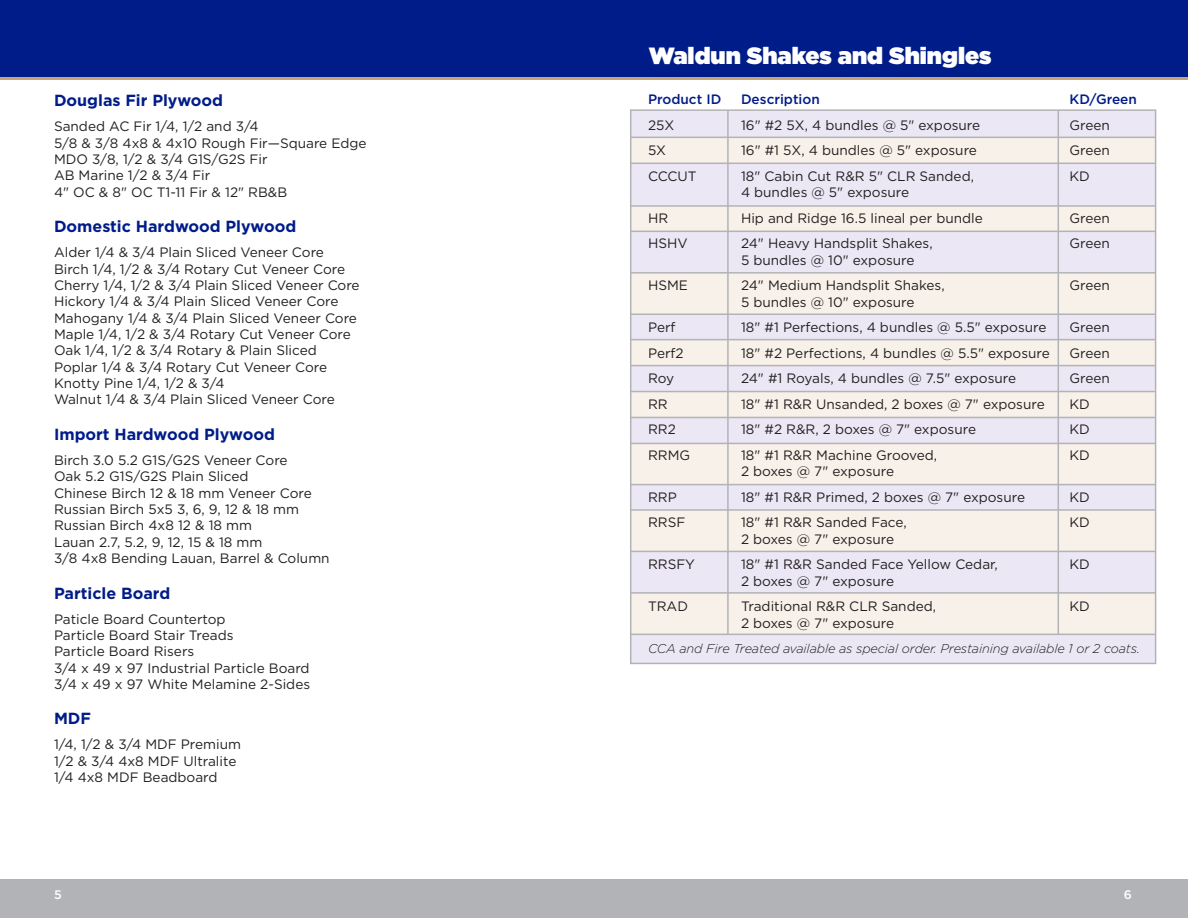
<style>
.page{position:relative;width:1188px;height:918px;background:#fff}
.page>*{position:absolute;margin:0;border:0;box-sizing:border-box;transform-origin:0 0}
.t1{font:900 23.55px "Gotham";color:#fff}
.t2{font:700 16.05px "Gotham";color:#001c88}
.t3{font:13.65px/16.4px "Gotham";color:#231f20}
.t4{font:500 13.65px "Gotham";color:#001c88}
.t5{font:italic 300 12.75px "Gotham";letter-spacing:-.01em;color:#231f20}
.t6{font:500 12.3px "Gotham";color:#fff}
</style>
<div class="page">
<div style="left:630px;top:340px;width:526px;height:26px;background:#f7f1e9"></div>
<div style="left:630px;top:137px;width:526px;height:26px;background:#f7f1e9"></div>
<div style="left:630px;top:206px;width:526px;height:25px;background:#f7f1e9"></div>
<div style="left:630px;top:392px;width:526px;height:25px;background:#f7f1e9"></div>
<div style="left:630px;top:443px;width:526px;height:42px;background:#f7f1e9"></div>
<div style="left:630px;top:510px;width:526px;height:41px;background:#f7f1e9"></div>
<div style="left:630px;top:593px;width:526px;height:41px;background:#f7f1e9"></div>
<div style="left:630px;top:273px;width:526px;height:41px;background:#f7f1e9"></div>
<div style="left:630px;top:110px;width:526px;height:27px;background:#ece7f5"></div>
<div style="left:630px;top:314px;width:526px;height:26px;background:#ece7f5"></div>
<div style="left:630px;top:365px;width:526px;height:27px;background:#ece7f5"></div>
<div style="left:630px;top:417px;width:526px;height:26px;background:#ece7f5"></div>
<div style="left:630px;top:485px;width:526px;height:25px;background:#ece7f5"></div>
<div style="left:630px;top:634px;width:526px;height:29px;background:#ece7f5"></div>
<div style="left:630px;top:163px;width:526px;height:43px;background:#ece7f5"></div>
<div style="left:630px;top:231px;width:526px;height:42px;background:#ece7f5"></div>
<div style="left:630px;top:551px;width:526px;height:42px;background:#ece7f5"></div>
<div style="left:0;top:0;width:1188px;height:79px;background:#001c88"></div>
<div style="left:0;top:879px;width:1188px;height:39px;background:#b2b3b7"></div>
<hr style="left:0;top:78px;width:1188px;height:2px;background:#c5a476">
<div style="left:630px;top:109px;width:526px;height:555px;border:2px solid #b2b3b7"></div>
<hr style="left:630px;top:137px;width:526px;height:1px;background:#b2b3b7">
<hr style="left:630px;top:339px;width:526px;height:1px;background:#b2b3b7">
<hr style="left:630px;top:391px;width:526px;height:1px;background:#b2b3b7">
<hr style="left:630px;top:443px;width:526px;height:1px;background:#b2b3b7">
<hr style="left:630px;top:272px;width:526px;height:2px;background:#b2b3b7">
<hr style="left:630px;top:551px;width:526px;height:1px;background:#b2b3b7">
<hr style="left:630px;top:634px;width:526px;height:1px;background:#b2b3b7">
<hr style="left:630px;top:163px;width:526px;height:1px;background:#b2b3b7">
<hr style="left:630px;top:365px;width:526px;height:1px;background:#b2b3b7">
<hr style="left:630px;top:417px;width:526px;height:1px;background:#b2b3b7">
<hr style="left:630px;top:484px;width:526px;height:1px;background:#b2b3b7">
<hr style="left:630px;top:314px;width:526px;height:1px;background:#b2b3b7">
<hr style="left:630px;top:205px;width:526px;height:2px;background:#b2b3b7">
<hr style="left:630px;top:231px;width:526px;height:1px;background:#b2b3b7">
<hr style="left:630px;top:509px;width:526px;height:2px;background:#b2b3b7">
<hr style="left:630px;top:592px;width:526px;height:2px;background:#b2b3b7">
<hr style="left:727px;top:110px;width:2px;height:524px;background:#b2b3b7">
<hr style="left:1058px;top:110px;width:1px;height:524px;background:#b2b3b7">
<p class="t2" style="left:54px;top:90px;width:171px">Douglas Fir Plywood</p>
<p class="t3" style="left:54px;top:118px;width:314px">Sanded AC Fir 1/4, 1/2 and 3/4<br>5/8 &amp; 3/8 4x8 &amp; 4x10 Rough Fir—Square Edge<br>MDO 3/8, 1/2 &amp; 3/4 G1S/G2S Fir<br>AB Marine 1/2 &amp; 3/4 Fir<br>4" OC &amp; 8" OC T1-11 Fir &amp; 12" RB&amp;B</p>
<p class="t2" style="left:54px;top:216px;width:244px">Domestic Hardwood Plywood</p>
<p class="t3" style="left:54px;top:244px;width:307px">Alder 1/4 &amp; 3/4 Plain Sliced Veneer Core Birch 1/4, 1/2 &amp; 3/4 Rotary Cut Veneer Core Cherry 1/4, 1/2 &amp; 3/4 Plain Sliced Veneer Core Hickory 1/4 &amp; 3/4 Plain Sliced Veneer Core Mahogany 1/4 &amp; 3/4 Plain Sliced Veneer Core Maple 1/4, 1/2 &amp; 3/4 Rotary Cut Veneer Core Oak 1/4, 1/2 &amp; 3/4 Rotary &amp; Plain Sliced Poplar 1/4 &amp; 3/4 Rotary Cut Veneer Core Knotty Pine 1/4, 1/2 &amp; 3/4<br>Walnut 1/4 &amp; 3/4 Plain Sliced Veneer Core</p>
<p class="t2" style="left:54px;top:424px;width:222px">Import Hardwood Plywood</p>
<p class="t3" style="left:54px;top:452px;width:277px">Birch 3.0 5.2 G1S/G2S Veneer Core<br>Oak 5.2 G1S/G2S Plain Sliced<br>Chinese Birch 12 &amp; 18 mm Veneer Core<br>Russian Birch 5x5 3, 6, 9, 12 &amp; 18 mm<br>Russian Birch 4x8 12 &amp; 18 mm<br>Lauan 2.7, 5.2, 9, 12, 15 &amp; 18 mm<br>3/8 4x8 Bending Lauan, Barrel &amp; Column</p>
<p class="t2" style="left:54px;top:582px;width:118px">Particle Board</p>
<p class="t3" style="left:54px;top:610px;width:258px">Paticle Board Countertop<br>Particle Board Stair Treads<br>Particle Board Risers<br>3/4 x 49 x 97 Industrial Particle Board<br>3/4 x 49 x 97 White Melamine 2-Sides</p>
<p class="t2" style="left:54px;top:708px;width:39px">MDF</p>
<p class="t3" style="left:54px;top:736px;width:189px">1/4, 1/2 &amp; 3/4 MDF Premium<br>1/2 &amp; 3/4 4x8 MDF Ultralite<br>1/4 4x8 MDF Beadboard</p>
<h1 class="t1" style="left:649px;top:42px;width:344px">Waldun Shakes and Shingles</h1>
<p class="t4" style="left:648px;top:90px;width:75px">Product ID</p>
<p class="t4" style="left:741px;top:90px;width:80px">Description</p>
<p class="t4" style="left:1069px;top:90px;width:69px">KD/Green</p>
<p class="t3" style="left:648px;top:116px;width:28px">25X</p>
<p class="t3" style="left:741px;top:116px;width:241px">16" #2 5X, 4 bundles @ 5" exposure</p>
<p class="t3" style="left:1069px;top:116px;width:42px">Green</p>
<p class="t3" style="left:648px;top:142px;width:20px">5X</p>
<p class="t3" style="left:741px;top:142px;width:237px">16" #1 5X, 4 bundles @ 5" exposure</p>
<p class="t3" style="left:1069px;top:142px;width:42px">Green</p>
<p class="t3" style="left:648px;top:167px;width:50px">CCCUT</p>
<p class="t3" style="left:741px;top:167px;width:235px">18" Cabin Cut R&amp;R 5" CLR Sanded,</p>
<p class="t3" style="left:1069px;top:167px;width:22px">KD</p>
<p class="t3" style="left:741px;top:184px;width:170px">4 bundles @ 5" exposure</p>
<p class="t3" style="left:648px;top:209px;width:22px">HR</p>
<p class="t3" style="left:741px;top:209px;width:243px">Hip and Ridge 16.5 lineal per bundle</p>
<p class="t3" style="left:1069px;top:209px;width:42px">Green</p>
<p class="t3" style="left:648px;top:235px;width:41px">HSHV</p>
<p class="t3" style="left:741px;top:235px;width:193px">24" Heavy Handsplit Shakes,</p>
<p class="t3" style="left:1069px;top:235px;width:42px">Green</p>
<p class="t3" style="left:741px;top:251px;width:175px">5 bundles @ 10" exposure</p>
<p class="t3" style="left:648px;top:277px;width:41px">HSME</p>
<p class="t3" style="left:741px;top:277px;width:205px">24" Medium Handsplit Shakes,</p>
<p class="t3" style="left:1069px;top:277px;width:42px">Green</p>
<p class="t3" style="left:741px;top:293px;width:175px">5 bundles @ 10" exposure</p>
<p class="t3" style="left:648px;top:319px;width:29px">Perf</p>
<p class="t3" style="left:741px;top:319px;width:307px">18" #1 Perfections, 4 bundles @ 5.5" exposure</p>
<p class="t3" style="left:1069px;top:319px;width:42px">Green</p>
<p class="t3" style="left:648px;top:344px;width:37px">Perf2</p>
<p class="t3" style="left:741px;top:344px;width:310px">18" #2 Perfections, 4 bundles @ 5.5" exposure</p>
<p class="t3" style="left:1069px;top:344px;width:42px">Green</p>
<p class="t3" style="left:648px;top:370px;width:28px">Roy</p>
<p class="t3" style="left:741px;top:370px;width:277px">24" #1 Royals, 4 bundles @ 7.5" exposure</p>
<p class="t3" style="left:1069px;top:370px;width:42px">Green</p>
<p class="t3" style="left:648px;top:395px;width:21px">RR</p>
<p class="t3" style="left:741px;top:395px;width:305px">18" #1 R&amp;R Unsanded, 2 boxes @ 7" exposure</p>
<p class="t3" style="left:1069px;top:395px;width:22px">KD</p>
<p class="t3" style="left:648px;top:421px;width:29px">RR2</p>
<p class="t3" style="left:741px;top:421px;width:237px">18" #2 R&amp;R, 2 boxes @ 7" exposure</p>
<p class="t3" style="left:1069px;top:421px;width:22px">KD</p>
<p class="t3" style="left:648px;top:446px;width:44px">RRMG</p>
<p class="t3" style="left:741px;top:446px;width:198px">18" #1 R&amp;R Machine Grooved,</p>
<p class="t3" style="left:1069px;top:446px;width:22px">KD</p>
<p class="t3" style="left:741px;top:463px;width:155px">2 boxes @ 7" exposure</p>
<p class="t3" style="left:648px;top:488px;width:30px">RRP</p>
<p class="t3" style="left:741px;top:488px;width:286px">18" #1 R&amp;R Primed, 2 boxes @ 7" exposure</p>
<p class="t3" style="left:1069px;top:488px;width:22px">KD</p>
<p class="t3" style="left:648px;top:514px;width:39px">RRSF</p>
<p class="t3" style="left:741px;top:514px;width:167px">18" #1 R&amp;R Sanded Face,</p>
<p class="t3" style="left:1069px;top:514px;width:22px">KD</p>
<p class="t3" style="left:741px;top:530px;width:155px">2 boxes @ 7" exposure</p>
<p class="t3" style="left:648px;top:556px;width:49px">RRSFY</p>
<p class="t3" style="left:741px;top:556px;width:258px">18" #1 R&amp;R Sanded Face Yellow Cedar,</p>
<p class="t3" style="left:1069px;top:556px;width:22px">KD</p>
<p class="t3" style="left:741px;top:572px;width:155px">2 boxes @ 7" exposure</p>
<p class="t3" style="left:648px;top:598px;width:42px">TRAD</p>
<p class="t3" style="left:741px;top:598px;width:197px">Traditional R&amp;R CLR Sanded,</p>
<p class="t3" style="left:1069px;top:598px;width:22px">KD</p>
<p class="t3" style="left:741px;top:614px;width:155px">2 boxes @ 7" exposure</p>
<p class="t5" style="left:648px;top:640px;width:493px">CCA and Fire Treated available as special order. Prestaining available 1 or 2 coats.</p>
<p class="t6" style="left:54px;top:887px;width:9px">5</p>
<p class="t6" style="left:1124px;top:887px;width:10px">6</p>
</div>
